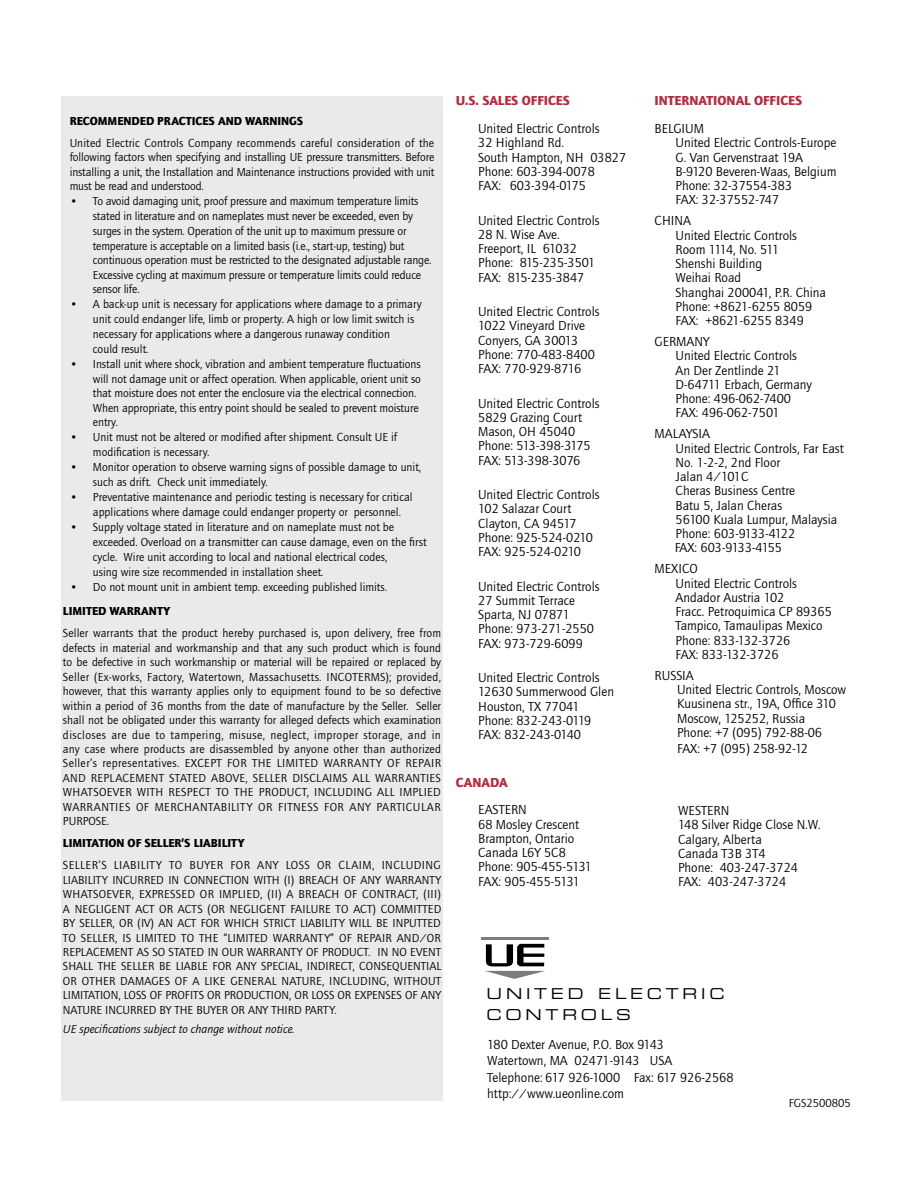
<style>
.page{position:relative;width:918px;height:1188px;background:#fff}
.page>*{position:absolute;margin:0;border:0;box-sizing:border-box;transform-origin:0 0}
.t1{font:15px/21px "Eurostile Extended Two";letter-spacing:.25em;color:#000}
.t2{font:13.5px/14.2px "Quay Sans ITC";color:#000}
.t3{font:900 13.5px "Quay Sans ITC";color:#b22e42}
.t4{font:12px/14.4px "Quay Sans ITC";color:#000}
.t5{font:900 12px "Quay Sans ITC";color:#000}
.t6{font:italic 12px "Quay Sans ITC";color:#000}
</style>
<div class="page">
<div style="left:61px;top:96px;width:382px;height:1004px;background:#eaeaea"></div>
<hr style="left:481px;top:937px;width:67px;height:3px;background:#7c7c7c">
<svg style="left:485px;top:944px;width:60px;height:35px"></svg>
<p class="t5" style="left:70px;top:114px;width:235px">RECOMMENDED PRACTICES AND WARNINGS</p>
<p class="t4" style="left:70px;top:136px;width:366px;text-align:justify">United Electric Controls Company recommends careful consideration of the following factors when specifying and installing UE pressure transmitters. Before installing a unit, the Installation and Maintenance instructions provided with unit must be read and understood.</p>
<p class="t4" style="left:93px;top:194px;width:340px;text-indent:-23px">• To avoid damaging unit, proof pressure and maximum temperature limits stated in literature and on nameplates must never be exceeded, even by surges in the system. Operation of the unit up to maximum pressure or temperature is acceptable on a limited basis (i.e., start-up, testing) but continuous operation must be restricted to the designated adjustable range.<br>Excessive cycling at maximum pressure or temperature limits could reduce sensor life.</p>
<p class="t4" style="left:93px;top:297px;width:330px;line-height:15px;text-indent:-23px">• A back-up unit is necessary for applications where damage to a primary unit could endanger life, limb or property. A high or low limit switch is necessary for applications where a dangerous runaway condition<br>could result.</p>
<p class="t4" style="left:93px;top:357px;width:330px;text-indent:-23px">• Install unit where shock, vibration and ambient temperature fluctuations will not damage unit or affect operation. When applicable, orient unit so that moisture does not enter the enclosure via the electrical connection.<br>When appropriate, this entry point should be sealed to prevent moisture entry.</p>
<p class="t4" style="left:93px;top:430px;width:306px;line-height:15px;text-indent:-23px">• Unit must not be altered or modified after shipment. Consult UE if modification is necessary.</p>
<p class="t4" style="left:93px;top:460px;width:330px;line-height:15px;text-indent:-23px">• Monitor operation to observe warning signs of possible damage to unit, such as drift. Check unit immediately.</p>
<p class="t4" style="left:93px;top:490px;width:321px;line-height:15px;text-indent:-23px">• Preventative maintenance and periodic testing is necessary for critical applications where damage could endanger property or personnel.</p>
<p class="t4" style="left:93px;top:520px;width:335px;line-height:15px;text-indent:-23px">• Supply voltage stated in literature and on nameplate must not be exceeded. Overload on a transmitter can cause damage, even on the first cycle. Wire unit according to local and national electrical codes,<br>using wire size recommended in installation sheet.</p>
<p class="t4" style="left:70px;top:580px;width:319px">• Do not mount unit in ambient temp. exceeding published limits.</p>
<p class="t5" style="left:63px;top:604px;width:109px">LIMITED WARRANTY</p>
<p class="t4" style="left:63px;top:626px;width:380px;text-align:justify">Seller warrants that the product hereby purchased is, upon delivery, free from defects in material and workmanship and that any such product which is found to be defective in such workmanship or material will be repaired or replaced by Seller (Ex-works, Factory, Watertown, Massachusetts. INCOTERMS); provided, however, that this warranty applies only to equipment found to be so defective within a period of 36 months from the date of manufacture by the Seller. Seller shall not be obligated under this warranty for alleged defects which examination discloses are due to tampering, misuse, neglect, improper storage, and in any case where products are disassembled by anyone other than authorized Seller’s representatives. EXCEPT FOR THE LIMITED WARRANTY OF REPAIR AND REPLACEMENT STATED ABOVE, SELLER DISCLAIMS ALL WARRANTIES WHATSOEVER WITH RESPECT TO THE PRODUCT, INCLUDING ALL IMPLIED WARRANTIES OF MERCHANTABILITY OR FITNESS FOR ANY PARTICULAR PURPOSE.</p>
<p class="t5" style="left:63px;top:836px;width:183px">LIMITATION OF SELLER’S LIABILITY</p>
<p class="t4" style="left:63px;top:858px;width:380px;text-align:justify">SELLER’S LIABILITY TO BUYER FOR ANY LOSS OR CLAIM, INCLUDING LIABILITY INCURRED IN CONNECTION WITH (I) BREACH OF ANY WARRANTY WHATSOEVER, EXPRESSED OR IMPLIED, (II) A BREACH OF CONTRACT, (III)<br>A NEGLIGENT ACT OR ACTS (OR NEGLIGENT FAILURE TO ACT) COMMITTED BY SELLER, OR (IV) AN ACT FOR WHICH STRICT LIABILITY WILL BE INPUTTED TO SELLER, IS LIMITED TO THE “LIMITED WARRANTY” OF REPAIR AND/OR REPLACEMENT AS SO STATED IN OUR WARRANTY OF PRODUCT. IN NO EVENT SHALL THE SELLER BE LIABLE FOR ANY SPECIAL, INDIRECT, CONSEQUENTIAL OR OTHER DAMAGES OF A LIKE GENERAL NATURE, INCLUDING, WITHOUT LIMITATION, LOSS OF PROFITS OR PRODUCTION, OR LOSS OR EXPENSES OF ANY NATURE INCURRED BY THE BUYER OR ANY THIRD PARTY.</p>
<p class="t6" style="left:63px;top:1023px;width:233px">UE specifications subject to change without notice.</p>
<p class="t3" style="left:456px;top:93px;width:116px">U.S. SALES OFFICES</p>
<p class="t2" style="left:478px;top:122px;width:150px">United Electric Controls<br>32 Highland Rd.<br>South Hampton, NH 03827<br>Phone: 603-394-0078<br>FAX: 603-394-0175</p>
<p class="t2" style="left:478px;top:213px;width:123px">United Electric Controls<br>28 N. Wise Ave.<br>Freeport, IL 61032<br>Phone: 815-235-3501<br>FAX: 815-235-3847</p>
<p class="t2" style="left:478px;top:305px;width:123px">United Electric Controls<br>1022 Vineyard Drive<br>Conyers, GA 30013<br>Phone: 770-483-8400<br>FAX: 770-929-8716</p>
<p class="t2" style="left:478px;top:396px;width:123px">United Electric Controls<br>5829 Grazing Court<br>Mason, OH 45040<br>Phone: 513-398-3175<br>FAX: 513-398-3076</p>
<p class="t2" style="left:478px;top:488px;width:123px">United Electric Controls<br>102 Salazar Court<br>Clayton, CA 94517<br>Phone: 925-524-0210<br>FAX: 925-524-0210</p>
<p class="t2" style="left:478px;top:579px;width:123px">United Electric Controls<br>27 Summit Terrace<br>Sparta, NJ 07871<br>Phone: 973-271-2550<br>FAX: 973-729-6099</p>
<p class="t2" style="left:478px;top:671px;width:137px">United Electric Controls<br>12630 Summerwood Glen<br>Houston, TX 77041<br>Phone: 832-243-0119<br>FAX: 832-243-0140</p>
<p class="t3" style="left:456px;top:774px;width:54px">CANADA</p>
<p class="t2" style="left:478px;top:803px;width:115px">EASTERN<br>68 Mosley Crescent<br>Brampton, Ontario<br>Canada L6Y 5C8<br>Phone: 905-455-5131<br>FAX: 905-455-5131</p>
<p class="t2" style="left:678px;top:804px;width:144px">WESTERN<br>148 Silver Ridge Close N.W.<br>Calgary, Alberta<br>Canada T3B 3T4<br>Phone: 403-247-3724<br>FAX: 403-247-3724</p>
<p class="t3" style="left:655px;top:93px;width:149px">INTERNATIONAL OFFICES</p>
<p class="t2" style="left:676px;top:122px;width:162px;text-indent:-21px">BELGIUM<br>United Electric Controls-Europe<br>G. Van Gervenstraat 19A<br>B-9120 Beveren-Waas, Belgium<br>Phone: 32-37554-383<br>FAX: 32-37552-747</p>
<p class="t2" style="left:676px;top:214px;width:152px;text-indent:-21px">CHINA<br>United Electric Controls<br>Room 1114, No. 511<br>Shenshi Building<br>Weihai Road<br>Shanghai 200041, P.R. China<br>Phone: +8621-6255 8059<br>FAX: +8621-6255 8349</p>
<p class="t2" style="left:676px;top:335px;width:138px;text-indent:-21px">GERMANY<br>United Electric Controls<br>An Der Zentlinde 21<br>D-64711 Erbach, Germany<br>Phone: 496-062-7400<br>FAX: 496-062-7501</p>
<p class="t2" style="left:675px;top:427px;width:170px;text-indent:-20px">MALAYSIA<br>United Electric Controls, Far East<br>No. 1-2-2, 2nd Floor<br>Jalan 4/101C<br>Cheras Business Centre<br>Batu 5, Jalan Cheras<br>56100 Kuala Lumpur, Malaysia<br>Phone: 603-9133-4122<br>FAX: 603-9133-4155</p>
<p class="t2" style="left:676px;top:562px;width:158px;text-indent:-21px">MEXICO<br>United Electric Controls<br>Andador Austria 102<br>Fracc. Petroquimica CP 89365<br>Tampico, Tamaulipas Mexico<br>Phone: 833-132-3726<br>FAX: 833-132-3726</p>
<p class="t2" style="left:677px;top:669px;width:171px;text-indent:-23px">RUSSIA<br>United Electric Controls, Moscow<br>Kuusinena str., 19A, Office 310<br>Moscow, 125252, Russia<br>Phone: +7 (095) 792-88-06</p>
<p class="t2" style="left:677px;top:742px;width:133px">FAX: +7 (095) 258-92-12</p>
<p class="t1" style="left:487px;top:983px;width:239px">UNITED ELECTRIC<br>CONTROLS</p>
<p class="t2" style="left:487px;top:1037px;width:248px;line-height:16.2px">180 Dexter Avenue, P.O. Box 9143<br>Watertown, MA 02471-9143 USA<br>Telephone: 617 926-1000 Fax: 617 926-2568 http://www.ueonline.com</p>
<p class="t4" style="left:789px;top:1096px;width:64px">FGS2500805</p>
</div>
